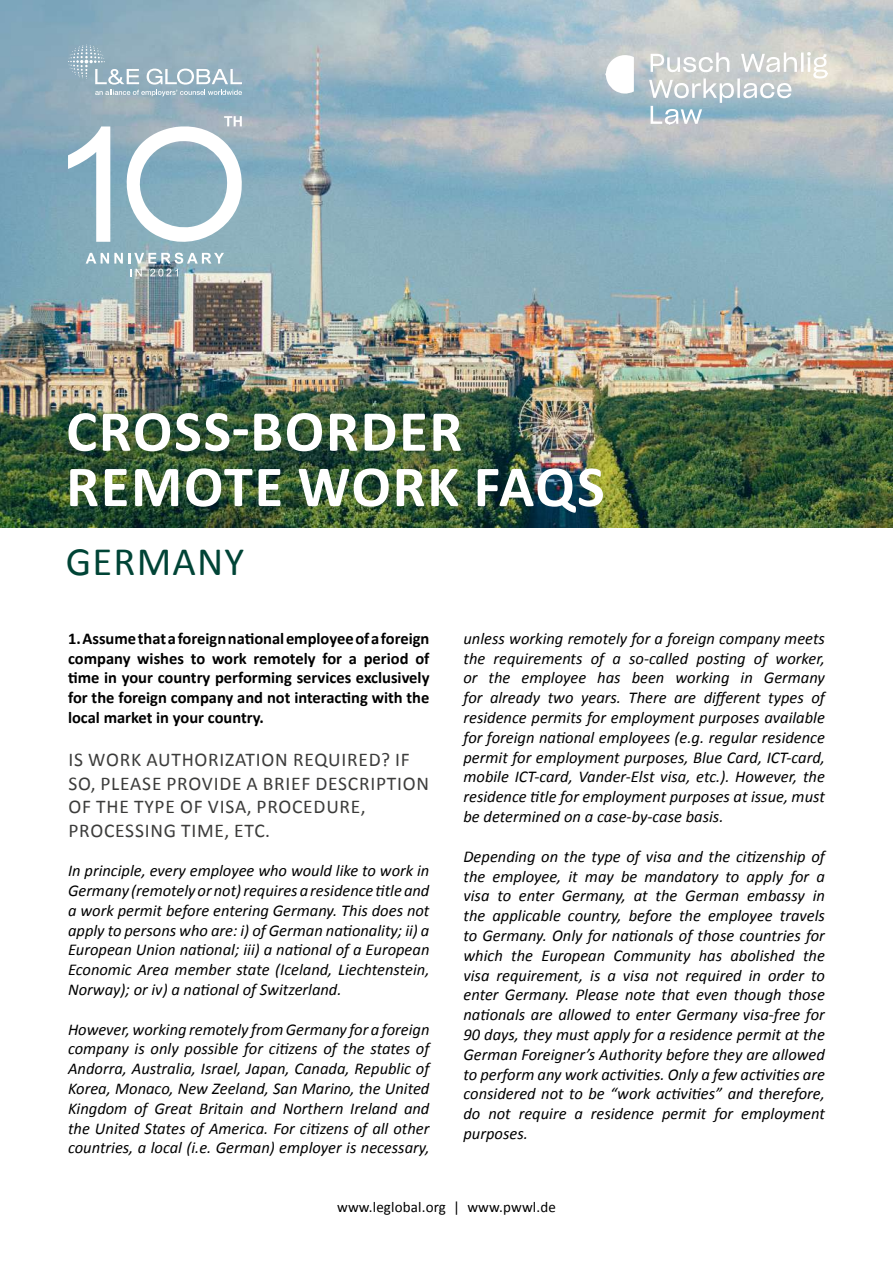
<style>
.page{position:relative;width:893px;height:1263px;background:#fff}
.page>*{position:absolute;margin:0;border:0;box-sizing:border-box;transform-origin:0 0}
.t1{font:700 58.5px/55.3px "Calibri";letter-spacing:.03em;color:#fff}
.t2{font:40.5px "Calibri";letter-spacing:.03em;color:#004436}
.t3{font:19.5px/23.4px "Calibri";letter-spacing:.04em;color:#3c3c3b}
.t4{font:italic 16.5px/19.8px "Calibri";color:#000;text-align:justify}
.t5{font:700 16.5px/19.8px "Calibri";color:#000;text-align:justify}
.t6{font:15px "Calibri";color:#000}
</style>
<div class="page">
<img style="left:0;top:0;width:893px;height:527px">
<svg style="left:68px;top:45px;width:174px;height:51px;background:#9fb8c5"></svg>
<svg style="left:68px;top:116px;width:174px;height:160px"></svg>
<svg style="left:606px;top:55px;width:28px;height:39px"></svg>
<svg style="left:649px;top:52px;width:178px;height:72px;background:#c1cdd1"></svg>
<h1 class="t1" style="left:66px;top:404px;width:540px">CROSS-BORDER<br>REMOTE WORK FAQS</h1>
<h2 class="t2" style="left:66px;top:536px;width:180px">GERMANY</h2>
<p class="t5" style="left:68px;top:628px;width:363px">1. Assume that a foreign national employee of a foreign company wishes to work remotely for a period of time in your country performing services exclusively for the foreign company and not interacting with the local market in your country.</p>
<p class="t3" style="left:68px;top:748px;width:362px">IS WORK AUTHORIZATION REQUI RED? IF<br>SO, PLEASE PROVI DE A BRI EF DESCRI PTION<br>OF THE TYPE OF VISA, PROCEDURE,<br>PROCESSI NG TI ME, ETC.</p>
<p class="t4" style="left:68px;top:860px;width:363px">In principle, every employee who would like to work in Germany (remotely or not) requires a residence title and a work permit before entering Germany. This does not apply to persons who are: i) of German nationality; ii) a European Union national; iii) a national of a European Economic Area member state (Iceland, Liechtenstein, Norway); or iv) a national of Switzerland.</p>
<p class="t4" style="left:68px;top:1018px;width:363px">However, working remotely from Germany for a foreign company is only possible for citizens of the states of Andorra, Australia, Israel, Japan, Canada, Republic of Korea, Monaco, New Zeeland, San Marino, the United Kingdom of Great Britain and Northern Ireland and the United States of America. For citizens of all other countries, a local (i.e. German) employer is necessary,</p>
<p class="t4" style="left:463px;top:628px;width:363px">unless working remotely for a foreign company meets the requirements of a so-called posting of worker, or the employee has been working in Germany for already two years. There are different types of residence permits for employment purposes available for foreign national employees (e.g. regular residence permit for employment purposes, Blue Card, ICT-card, mobile ICT-card, Vander-Elst visa, etc.). However, the residence title for employment purposes at issue, must be determined on a case-by-case basis.</p>
<p class="t4" style="left:463px;top:846px;width:363px">Depending on the type of visa and the citizenship of the employee, it may be mandatory to apply for a visa to enter Germany, at the German embassy in the applicable country, before the employee travels to Germany. Only for nationals of those countries for which the European Community has abolished the visa requirement, is a visa not required in order to enter Germany. Please note that even though those nationals are allowed to enter Germany visa-free for 90 days, they must apply for a residence permit at the German Foreigner’s Authority before they are allowed to perform any work activities. Only a few activities are considered not to be “work activities” and therefore, do not require a residence permit for employment purposes.</p>
<p class="t6" style="left:337px;top:1197px;width:220px">WWW.LEGLOBAL.ORG | WWW.PWWL.DE</p>
</div>
